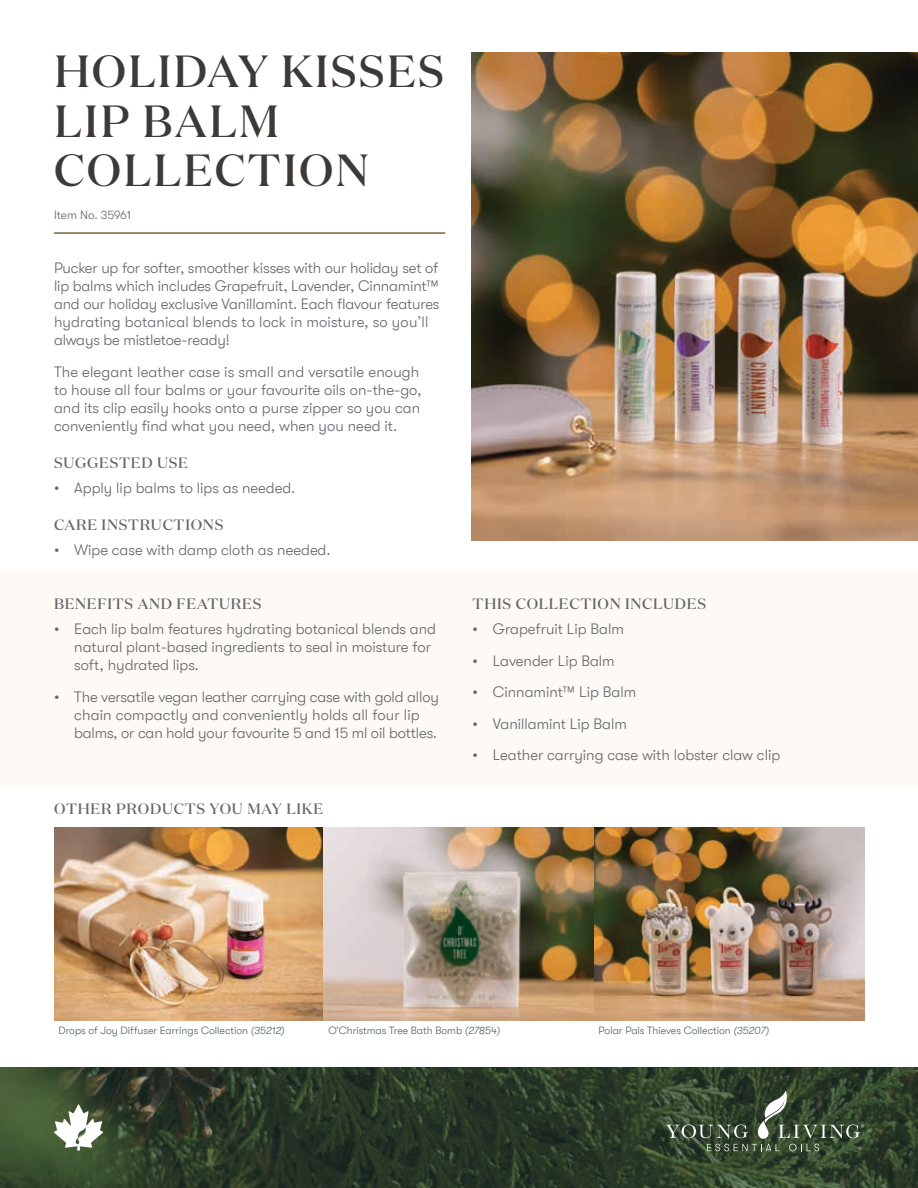
<style>
.page{position:relative;width:918px;height:1188px;background:#fff}
.page>*{position:absolute;margin:0;border:0;box-sizing:border-box;transform-origin:0 0}
.t1{font:500 45px/49.5px "Domaine Display";letter-spacing:.05em;color:#3d3936}
.t2{font:300 15px/18px "GT Walsheim";color:#64666a}
.t3{font:500 15px "Domaine Display";letter-spacing:.05em;color:#64666a}
.t4{font:300 12px "GT Walsheim";letter-spacing:-.005em;color:#64666a}
.t5{font:300 10.5px "GT Walsheim";color:#4c6456}
.s1{font-style:italic}
</style>
<div class="page">
<img style="left:472px;top:52px;width:446px;height:489px">
<div style="left:0;top:572px;width:918px;height:215px;background:#fdf9f5"></div>
<img style="left:54px;top:828px;width:810px;height:192px">
<hr style="left:54px;top:232px;width:391px;height:2px;background:#81633c">
<svg style="left:0;top:1067px;width:918px;height:121px;background:#2d3d28"></svg>
<svg style="left:54px;top:1104px;width:49px;height:47px"></svg>
<svg style="left:666px;top:1090px;width:198px;height:61px;background:#43553e"></svg>
<h1 class="t1" style="left:54px;top:46px;width:392px">HOLIDAY KISSES<br>LIP BALM<br>COLLECTION</h1>
<p class="t4" style="left:54px;top:208px;width:79px">Item No. 35961</p>
<p class="t2" style="left:54px;top:259px;width:387px">Pucker up for softer, smoother kisses with our holiday set of lip balms which includes Grapefruit, Lavender, Cinnamint™ and our holiday exclusive Vanillamint. Each flavour features hydrating botanical blends to lock in moisture, so you’ll always be mistletoe-ready!</p>
<p class="t2" style="left:54px;top:363px;width:369px">The elegant leather case is small and versatile enough to house all four balms or your favourite oils on-the-go, and its clip easily hooks onto a purse zipper so you can conveniently find what you need, when you need it.</p>
<p class="t3" style="left:54px;top:453px;width:135px">SUGGESTED USE</p>
<p class="t2" style="left:54px;top:479px;width:243px">• Apply lip balms to lips as needed.</p>
<p class="t3" style="left:54px;top:516px;width:171px">CARE INSTRUCTIONS</p>
<p class="t2" style="left:54px;top:541px;width:278px">• Wipe case with damp cloth as needed.</p>
<p class="t3" style="left:54px;top:595px;width:209px">BENEFITS AND FEATURES</p>
<p class="t3" style="left:473px;top:595px;width:235px">THIS COLLECTION INCLUDES</p>
<p class="t2" style="left:74px;top:620px;width:363px;text-indent:-20px">• Each lip balm features hydrating botanical blends and natural plant-based ingredients to seal in moisture for soft, hydrated lips.</p>
<p class="t2" style="left:74px;top:688px;width:366px;text-indent:-20px">• The versatile vegan leather carrying case with gold alloy chain compactly and conveniently holds all four lip balms, or can hold your favourite 5 and 15 ml oil bottles.</p>
<p class="t3" style="left:54px;top:799px;width:271px">OTHER PRODUCTS YOU MAY LIKE</p>
<p class="t2" style="left:473px;top:620px;width:153px">• Grapefruit Lip Balm</p>
<p class="t2" style="left:473px;top:652px;width:144px">• Lavender Lip Balm</p>
<p class="t2" style="left:473px;top:683px;width:165px">• Cinnamint™ Lip Balm</p>
<p class="t2" style="left:473px;top:715px;width:156px">• Vanillamint Lip Balm</p>
<p class="t2" style="left:473px;top:746px;width:309px">• Leather carrying case with lobster claw clip</p>
<p class="t5" style="left:58px;top:1025px;width:228px">Drops of Joy Diffuser Earrings Collection <span class="s1">(35212)</span></p>
<p class="t5" style="left:328px;top:1025px;width:173px">O’Christmas Tree Bath Bomb <span class="s1">(27854)</span></p>
<p class="t5" style="left:599px;top:1025px;width:172px">Polar Pals Thieves Collection <span class="s1">(35207)</span></p>
</div>
